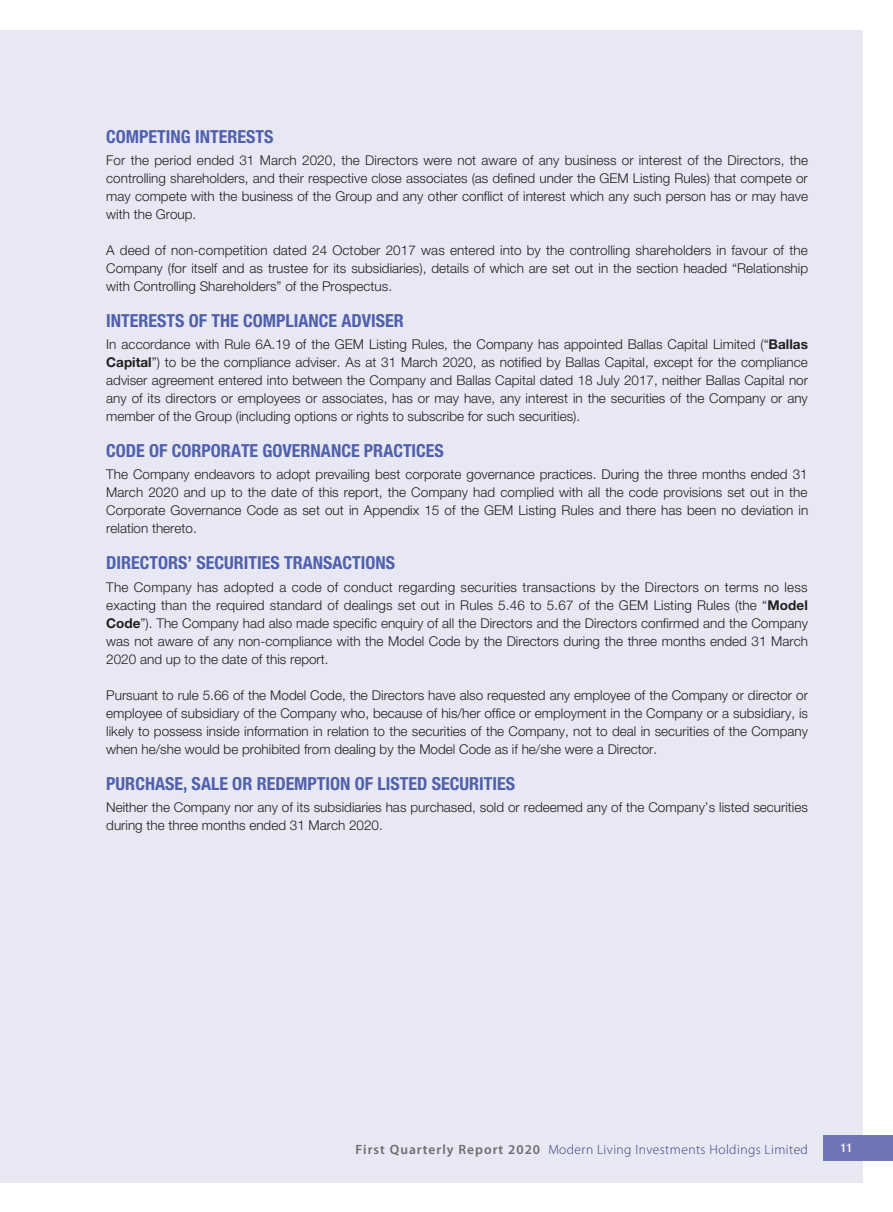
<style>
.page{position:relative;width:893px;height:1212px;background:#fff}
.page>*{position:absolute;margin:0;border:0;box-sizing:border-box;transform-origin:0 0}
._01_H1{font:700 condensed 18px "Helvetica Neue LT Std";color:#5060ac}
._00_txt{font:300 13.5px/18px "Helvetica Neue LT Std";color:#231f20;text-align:justify}
.t1{font:300 13.5px "Myriad Pro";letter-spacing:.03em;color:#343d75}
.t2{font:500 condensed 12px "Helvetica Neue LT Std";color:#fff}
.s1{font-weight:700}
.s2{font-weight:600;color:#6c6d70}
</style>
<div class="page">
<div style="left:0;top:30px;width:863px;height:1152px;background:#e7e8f4"></div>
<div style="left:823px;top:1135px;width:70px;height:26px;background:#6f76b8"></div>
<p class="_01_H1" style="left:106px;top:125px;width:169px">COMPETING INTERESTS</p>
<p class="_00_txt" style="left:106px;top:151px;width:703px">For the period ended 31 March 2020, the Directors were not aware of any business or interest of the Directors, the controlling shareholders, and their respective close associates (as defined under the GEM Listing Rules) that compete or may compete with the business of the Group and any other conflict of interest which any such person has or may have with the Group.</p>
<p class="_00_txt" style="left:106px;top:241px;width:703px">A deed of non-competition dated 24 October 2017 was entered into by the controlling shareholders in favour of the Company (for itself and as trustee for its subsidiaries), details of which are set out in the section headed “Relationship with Controlling Shareholders” of the Prospectus.</p>
<p class="_01_H1" style="left:106px;top:309px;width:299px">INTERESTS OF THE COMPLIANCE ADVISER</p>
<p class="_00_txt" style="left:106px;top:335px;width:703px">In accordance with Rule 6A.19 of the GEM Listing Rules, the Company has appointed Ballas Capital Limited (“<span class="s1">Ballas Capital</span>”) to be the compliance adviser. As at 31 March 2020, as notified by Ballas Capital, except for the compliance adviser agreement entered into between the Company and Ballas Capital dated 18 July 2017, neither Ballas Capital nor any of its directors or employees or associates, has or may have, any interest in the securities of the Company or any member of the Group (including options or rights to subscribe for such securities).</p>
<p class="_01_H1" style="left:106px;top:440px;width:339px">CODE OF CORPORATE GOVERNANCE PRACTICES</p>
<p class="_00_txt" style="left:106px;top:465px;width:703px">The Company endeavors to adopt prevailing best corporate governance practices. During the three months ended 31<br>March 2020 and up to the date of this report, the Company had complied with all the code provisions set out in the Corporate Governance Code as set out in Appendix 15 of the GEM Listing Rules and there has been no deviation in relation thereto.</p>
<p class="_01_H1" style="left:106px;top:552px;width:290px">DIRECTORS’ SECURITIES TRANSACTIONS</p>
<p class="_00_txt" style="left:106px;top:577px;width:703px">The Company has adopted a code of conduct regarding securities transactions by the Directors on terms no less exacting than the required standard of dealings set out in Rules 5.46 to 5.67 of the GEM Listing Rules (the “<span class="s1">Model Code</span>”). The Company had also made specific enquiry of all the Directors and the Directors confirmed and the Company was not aware of any non-compliance with the Model Code by the Directors during the three months ended 31 March 2020 and up to the date of this report.</p>
<p class="_00_txt" style="left:106px;top:685px;width:703px">Pursuant to rule 5.66 of the Model Code, the Directors have also requested any employee of the Company or director or employee of subsidiary of the Company who, because of his/her office or employment in the Company or a subsidiary, is likely to possess inside information in relation to the securities of the Company, not to deal in securities of the Company when he/she would be prohibited from dealing by the Model Code as if he/she were a Director.</p>
<p class="_01_H1" style="left:106px;top:772px;width:410px">PURCHASE, SALE OR REDEMPTION OF LISTED SECURITIES</p>
<p class="_00_txt" style="left:106px;top:798px;width:703px">Neither the Company nor any of its subsidiaries has purchased, sold or redeemed any of the Company’s listed securities during the three months ended 31 March 2020.</p>
<p class="t1" style="left:355px;top:1141px;width:454px"><span class="s2">First Quarterly Report 2020</span> Modern Living Investments Holdings Limited</p>
<p class="t2" style="left:840px;top:1141px;width:13px">11</p>
</div>
